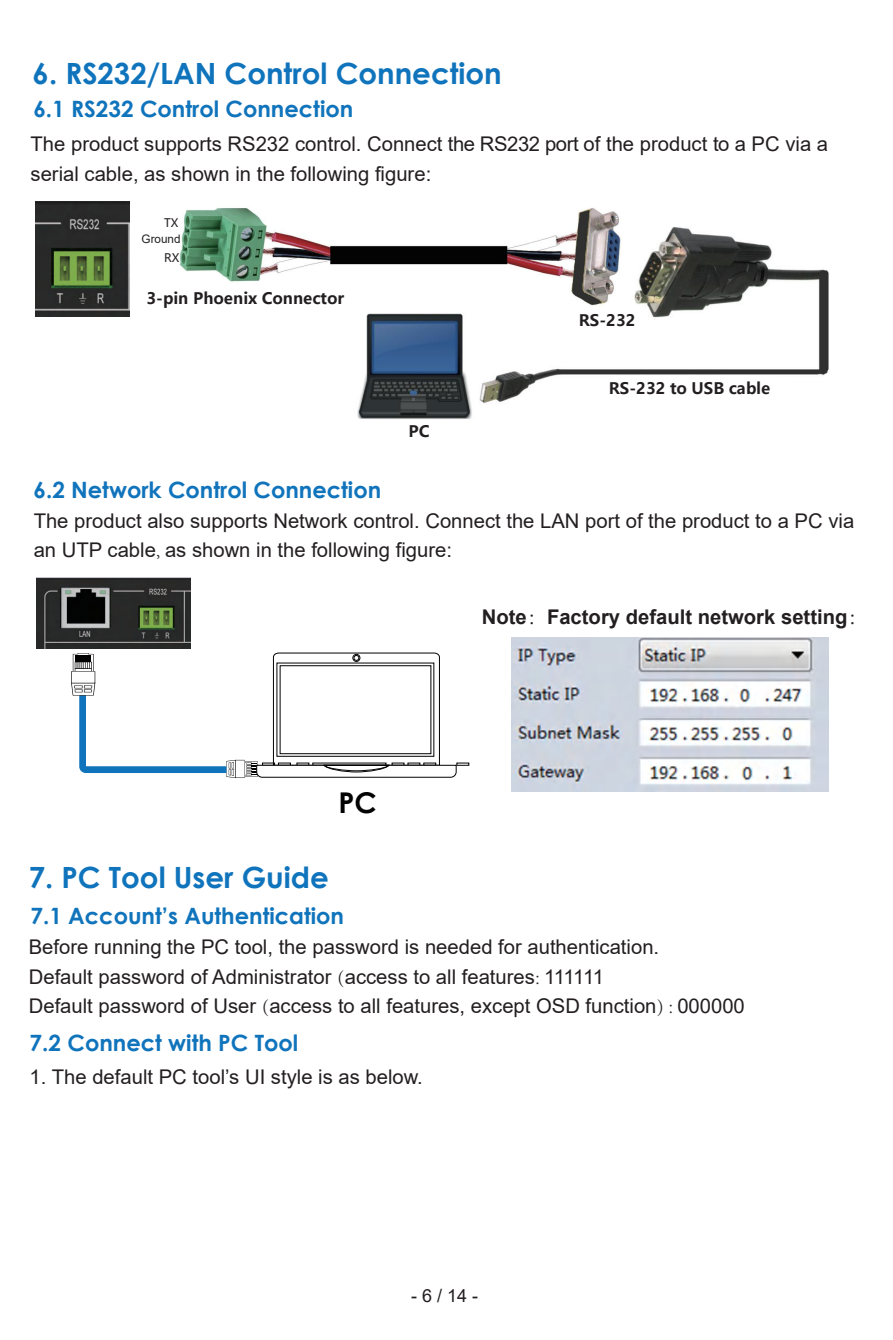
<style>
.page{position:relative;width:893px;height:1340px;background:#fff}
.page>*{position:absolute;margin:0;border:0;box-sizing:border-box;transform-origin:0 0}
.t1{font:700 29.25px "Century Gothic";color:#1074bc}
.t2{font:700 28.57px "Century Gothic";color:#030303}
.t3{font:700 22.5px "Century Gothic";color:#1074bc}
.t4{font:20.25px/29.2px "Arial";color:#231f20}
.t5{font:700 20.25px "Arial";color:#231f20}
.t6{font:18px "Arial";color:#231f20}
.t7{font:700 15.75px "Microsoft Ya Hei";color:#231f20}
.t8{font:11.7px "Arial";color:#231f20}
.t9{font:11.7px "Microsoft Ya Hei";color:#231f20}
.s1{font-family:"Adobe Song Std";font-weight:300}
</style>
<div class="page">
<img style="left:511px;top:638px;width:318px;height:153px">
<img style="left:35px;top:201px;width:95px;height:116px">
<svg style="left:71px;top:652px;width:398px;height:126px"></svg>
<img style="left:180px;top:208px;width:439px;height:74px">
<img style="left:355px;top:219px;width:474px;height:200px">
<img style="left:36px;top:577px;width:154px;height:72px">
<h1 class="t1" style="left:33px;top:51px;width:471px">6. RS232/LAN Control Connection</h1>
<p class="t3" style="left:33px;top:91px;width:321px">6.1 RS232 Control Connection</p>
<p class="t4" style="left:31px;top:130px;width:799px">The product supports RS232 control. Connect the RS232 port of the product to a PC via a serial cable, as shown in the following figure:</p>
<p class="t9" style="left:164px;top:214px;width:16px">TX</p>
<p class="t8" style="left:142px;top:231px;width:40px">Ground</p>
<p class="t9" style="left:164px;top:250px;width:17px">RX</p>
<p class="t7" style="left:146px;top:287px;width:199px">3-pin Phoenix Connector</p>
<p class="t3" style="left:33px;top:472px;width:349px">6.2 Network Control Connection</p>
<p class="t7" style="left:408px;top:420px;width:22px">PC</p>
<p class="t7" style="left:579px;top:310px;width:58px">RS-232</p>
<p class="t7" style="left:609px;top:377px;width:163px">RS-232 to USB cable</p>
<p class="t4" style="left:34px;top:506px;width:822px">The product also supports Network control. Connect the LAN port of the product to a PC via an UTP cable<span class="s1">,</span> as shown in the following figure:</p>
<h2 class="t2" style="left:338px;top:781px;width:40px">PC</h2>
<h1 class="t1" style="left:29px;top:854px;width:302px">7. PC Tool User Guide</h1>
<p class="t3" style="left:30px;top:898px;width:315px">7.1 Account’s Authentication</p>
<p class="t5" style="left:482px;top:602px;width:387px">Note<span class="s1">：</span>Factory default network setting<span class="s1">：</span></p>
<p class="t4" style="left:29px;top:932px;width:718px">Before running the PC tool, the password is needed for authentication.<br>Default password of Administrator <span class="s1">(</span>access to all features<span class="s1">:</span> 111111<br>Default password of User <span class="s1">(</span>access to all features, except OSD function<span class="s1">) :</span> 000000</p>
<p class="t3" style="left:30px;top:1025px;width:270px">7.2 Connect with PC Tool</p>
<p class="t4" style="left:30px;top:1062px;width:395px">1. The default PC tool’s UI style is as below.</p>
<p class="t6" style="left:411px;top:1283px;width:69px">- 6 / 14 -</p>
</div>
